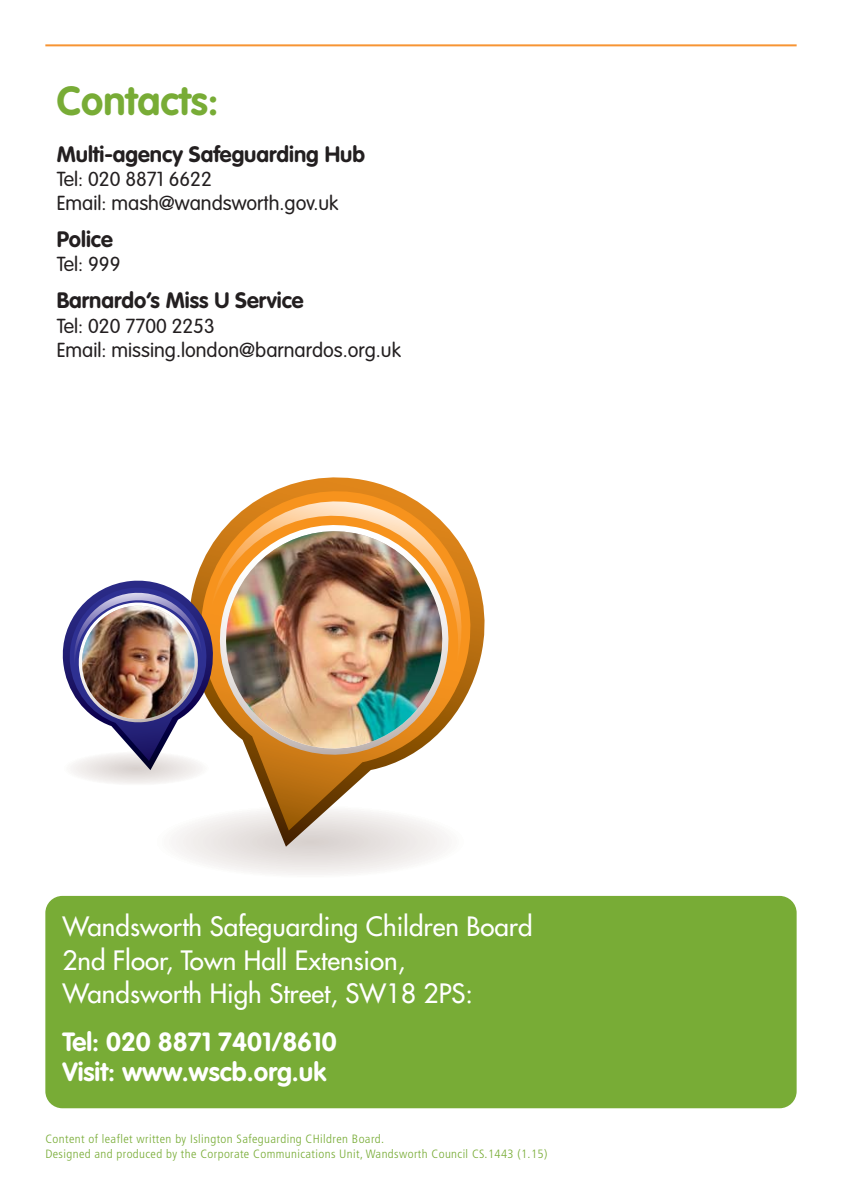
<style>
.page{position:relative;width:842px;height:1191px;background:#fff}
.page>*{position:absolute;margin:0;border:0;box-sizing:border-box;transform-origin:0 0}
.t1{font:700 40px "VAG Rounded LT";color:#78ac36}
.t2{font:26px/33.6px "Futura LT";color:#fff}
.t3{font:700 26px/30px "VAG Rounded LT";color:#fff}
.t4{font:700 22px "VAG Rounded LT";color:#231f20}
.t5{font:300 20px/24px "VAG Rounded LT";color:#231f20}
.t6{font:300 condensed 12px/14.4px "Frutiger LT";letter-spacing:.03em;color:#78ac36;scale:1.06 1}
</style>
<div class="page">
<svg style="left:156px;top:804px;width:308px;height:74px"></svg>
<svg style="left:253px;top:477px;width:232px;height:293px"></svg>
<svg style="left:196px;top:478px;width:288px;height:284px"></svg>
<svg style="left:211px;top:489px;width:263px;height:176px"></svg>
<svg style="left:63px;top:751px;width:146px;height:34px"></svg>
<svg style="left:62px;top:577px;width:146px;height:149px"></svg>
<img style="left:81px;top:604px;width:116px;height:116px">
<svg style="left:208px;top:513px;width:252px;height:253px"></svg>
<svg style="left:215px;top:520px;width:238px;height:239px"></svg>
<img style="left:225px;top:530px;width:219px;height:220px">
<div style="left:45px;top:896px;width:752px;height:212px;background:#78ac36;border-radius:17px"></div>
<hr style="left:45px;top:44px;width:752px;height:2px;background:#f79433">
<h1 class="t1" style="left:57px;top:85px;width:163px">Contacts:</h1>
<h3 class="t4" style="left:57px;top:145px;width:310px">Multi-agency Safeguarding Hub</h3>
<h3 class="t5" style="left:57px;top:168px;width:283px">Tel: 020 8871 6622<br>Email: mash@wandsworth.gov.uk</h3>
<h3 class="t4" style="left:57px;top:230px;width:58px">Police</h3>
<h3 class="t5" style="left:57px;top:254px;width:65px">Tel: 999</h3>
<h3 class="t4" style="left:57px;top:291px;width:248px">Barnardo’s Miss U Service</h3>
<h3 class="t5" style="left:57px;top:315px;width:346px">Tel: 020 7700 2253<br>Email: missing.london@barnardos.org.uk</h3>
<h2 class="t2" style="left:62px;top:912px;width:472px">Wandsworth Safeguarding Children Board<br>2nd Floor, Town Hall Extension,<br>Wandsworth High Street, SW18 2PS:</h2>
<h2 class="t3" style="left:62px;top:1029px;width:276px">Tel: 020 8871 7401/8610<br>Visit: www.wscb.org.uk</h2>
<p class="t6" style="left:45px;top:1132px;width:475px">Content of leaflet written by Islington Safeguarding CHildren Board.<br>Designed and produced by the Corporate Communications Unit, Wandsworth Council CS.1443 (1.15)</p>
</div>
